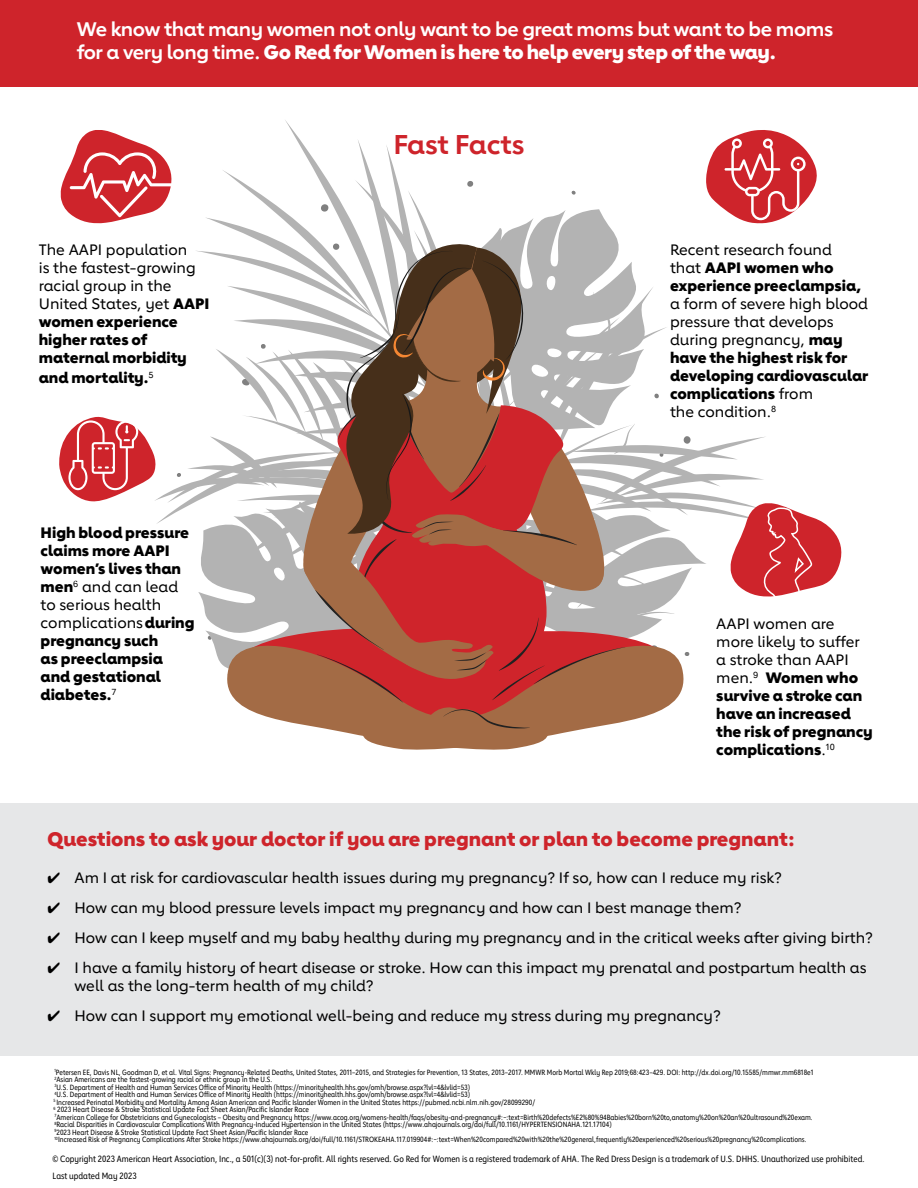
<style>
.page{position:relative;width:918px;height:1188px;background:#fff}
.page>*{position:absolute;margin:0;border:0;box-sizing:border-box;transform-origin:0 0}
.t1{font:700 27px "Lub Dub";color:#ce242b}
.t2{font:700 19.5px/23.4px "Lub Dub";letter-spacing:-.02em;color:#fff}
.t3{font:800 19.5px "Lub Dub";color:#ce242b}
.t4{font:500 15px/18px "Lub Dub";color:#000}
.t5{font:800 15px/18px "Lub Dub";color:#000}
.t6{font:9px/16.8px "Lub Dub Condensed";color:#000}
.t7{font:7.5px/7.5px "Lub Dub Condensed";color:#000}
.s1{font-weight:800}
.s2{font-weight:500}
</style>
<div class="page">
<div style="left:0;top:0;width:918px;height:86px;background:#ce242b"></div>
<div style="left:0;top:803px;width:918px;height:253px;background:#e6e7e8"></div>
<svg style="left:59px;top:120px;width:783px;height:630px"></svg>
<p class="t2" style="left:77px;top:17px;width:758px">We know that many women not only want to be great moms but want to be moms for a very long time. <span class="s1">Go Red for Women is here to help every step of the way.</span></p>
<p class="t4" style="left:39px;top:241px;width:172px">The AAPI population<br>is the fastest-growing racial group in the<br>United States, yet <span class="s1">AAPI women experience higher rates of maternal morbidity</span></p>
<p class="t5" style="left:39px;top:368px;width:116px">and mortality.<sup>5</sup></p>
<p class="t5" style="left:41px;top:523px;width:156px">High blood pressure claims more AAPI women’s lives than men<sup>6</sup> <span class="s2">and can lead to serious health complications</span>during pregnancy such<br>as preeclampsia and gestational diabetes.<sup>7</sup></p>
<p class="t1" style="left:393px;top:128px;width:133px">Fast Facts</p>
<p class="t4" style="left:670px;top:241px;width:200px">Recent research found<br>that <span class="s1">AAPI women who experience preeclampsia, </span>a form of severe high blood pressure that develops during pregnancy, <span class="s1">may have the highest risk for developing cardiovascular complications</span> from<br>the condition.<sup>8</sup></p>
<p class="t5" style="left:716px;top:615px;width:158px"><span class="s2">AAPI women are more likely to suffer a stroke than AAPI men.</span><sup>9</sup> Women who survive a stroke can have an increased the risk of pregnancy complications<span class="s2">.</span><sup>10</sup></p>
<h1 class="t3" style="left:48px;top:827px;width:749px">Questions to ask your doctor if you are pregnant or plan to become pregnant:</h1>
<p class="t4" style="left:48px;top:869px;width:736px">✔ Am I at risk for cardiovascular health issues during my pregnancy? If so, how can I reduce my risk?</p>
<p class="t4" style="left:48px;top:899px;width:696px">✔ How can my blood pressure levels impact my pregnancy and how can I best manage them?</p>
<p class="t4" style="left:48px;top:929px;width:827px">✔ How can I keep myself and my baby healthy during my pregnancy and in the critical weeks after giving birth?</p>
<p class="t4" style="left:75px;top:959px;width:794px;text-indent:-27px">✔ I have a family history of heart disease or stroke. How can this impact my prenatal and postpartum health as well as the long-term health of my child?</p>
<p class="t4" style="left:48px;top:1007px;width:675px">✔ How can I support my emotional well-being and reduce my stress during my pregnancy?</p>
<p class="t7" style="left:54px;top:1068px;width:761px"><sup>1</sup>Petersen EE, Davis NL, Goodman D, et al. Vital Signs: Pregnancy-Related Deaths, United States, 2011–2015, and Strategies for Prevention, 13 States, 2013–2017. MMWR Morb Mortal Wkly Rep 2019;68:423–429. DOI: http://dx.doi.org/10.15585/mmwr.mm6818e1<br><sup>2</sup>Asian Americans are the fastest-growing racial or ethnic group in the U.S.</p>
<p class="t7" style="left:54px;top:1083px;width:417px"><sup>3</sup>U.S. Department of Health and Human Services Office of Minority Health (https://minorityhealth.hhs.gov/omh/browse.aspx?lvl=4&amp;lvlid=53)<br><sup>4</sup>U.S. Department of Health and Human Services Office of Minority Health (https://minorityhealth.hhs.gov/omh/browse.aspx?lvl=4&amp;lvlid=53)</p>
<p class="t7" style="left:53px;top:1098px;width:483px"><sup>5</sup> Increased Perinatal Morbidity and Mortality Among Asian American and Pacific Islander Women in the United States https://pubmed.ncbi.nlm.nih.gov/28099290/<br><sup>6</sup> 2023 Heart Disease &amp; Stroke Statistical Update Fact Sheet Asian/Pacific Islander Race</p>
<p class="t7" style="left:54px;top:1113px;width:760px"><sup>7</sup>American College for Obstetricians and Gynecologists – Obesity and Pregnancy https://www.acog.org/womens-health/faqs/obesity-and-pregnancy#:~:text=Birth%20defects%E2%80%94Babies%20born%20to,anatomy%20on%20an%20ultrasound%20exam.<br><sup>8</sup>Racial Disparities in Cardiovascular Complications With Pregnancy-Induced Hypertension in the United States (https://www.ahajournals.org/doi/full/10.1161/HYPERTENSIONAHA.121.17104)<br><sup>9</sup>2023 Heart Disease &amp; Stroke Statistical Update Fact Sheet Asian/Pacific Islander Race</p>
<p class="t7" style="left:54px;top:1136px;width:754px"><sup>10</sup>Increased Risk of Pregnancy Complications After Stroke https://www.ahajournals.org/doi/full/10.1161/STROKEAHA.117.019904#:~:text=When%20compared%20with%20the%20general,frequently%20experienced%20serious%20pregnancy%20complications.</p>
<p class="t6" style="left:53px;top:1150px;width:814px">© Copyright 2023 American Heart Association, Inc., a 501(c)(3) not-for-profit. All rights reserved. Go Red for Women is a registered trademark of AHA. The Red Dress Design is a trademark of U.S. DHHS. Unauthorized use prohibited.<br>Last updated May 2023</p>
</div>
